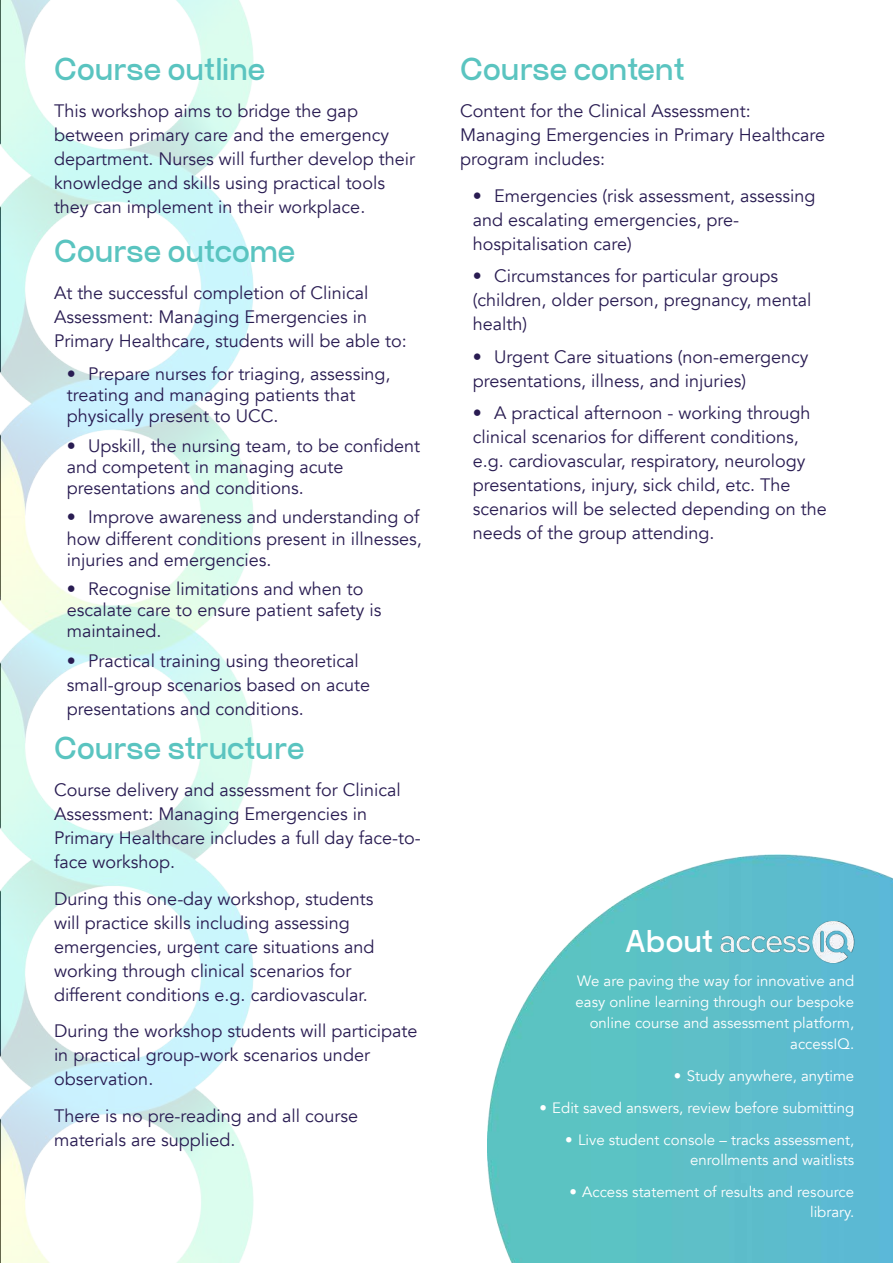
<style>
.page{position:relative;width:893px;height:1263px;background:#fff}
.page>*{position:absolute;margin:0;border:0;box-sizing:border-box;transform-origin:0 0}
.t1{font:700 30px "Craftwork Sans";color:#5ac4c0}
.t2{font:700 30px "Craftwork Sans";color:#fff}
.t3{font:18px/24px "Avenir";color:#291c52}
.t4{font:15px/21px "Avenir";color:#fff;text-align:right}
</style>
<div class="page">
<img style="left:0;top:0;width:797px;height:1263px">
<img style="left:487px;top:855px;width:406px;height:408px">
<img style="left:720px;top:921px;width:134px;height:43px">
<h1 class="t1" style="left:54px;top:52px;width:213px">Course outline</h1>
<p class="t3" style="left:54px;top:101px;width:363px">This workshop aims to bridge the gap between primary care and the emergency department. Nurses will further develop their knowledge and skills using practical tools they can implement in their workplace.</p>
<h1 class="t1" style="left:54px;top:233px;width:243px">Course outcome</h1>
<p class="t3" style="left:54px;top:282px;width:354px">At the successful completion of Clinical<br>Assessment: Managing Emergencies in<br>Primary Healthcare, students will be able to:</p>
<p class="t3" style="left:67px;top:366px;width:325px;line-height:21px">• Prepare nurses for triaging, assessing, treating and managing patients that physically present to UCC.</p>
<p class="t3" style="left:67px;top:437px;width:355px;line-height:21px">• Upskill, the nursing team, to be confident and competent in managing acute presentations and conditions.</p>
<p class="t3" style="left:67px;top:509px;width:356px;line-height:21px">• Improve awareness and understanding of how different conditions present in illnesses, injuries and emergencies.</p>
<p class="t3" style="left:67px;top:580px;width:316px;line-height:21px">• Recognise limitations and when to escalate care to ensure patient safety is maintained.</p>
<p class="t3" style="left:67px;top:650px;width:305px">• Practical training using theoretical small-group scenarios based on acute presentations and conditions.</p>
<h1 class="t1" style="left:54px;top:730px;width:252px">Course structure</h1>
<p class="t3" style="left:54px;top:779px;width:368px">Course delivery and assessment for Clinical Assessment: Managing Emergencies in Primary Healthcare includes a full day face-to&shy;face workshop.</p>
<p class="t3" style="left:54px;top:888px;width:322px">During this one-day workshop, students will practice skills including assessing emergencies, urgent care situations and working through clinical scenarios for different conditions e.g. cardiovascular.</p>
<p class="t3" style="left:54px;top:1021px;width:365px">During the workshop students will participate in practical group-work scenarios under observation.</p>
<p class="t3" style="left:54px;top:1106px;width:306px">There is no pre-reading and all course materials are supplied.</p>
<h1 class="t1" style="left:460px;top:52px;width:226px">Course content</h1>
<p class="t3" style="left:460px;top:101px;width:367px">Content for the Clinical Assessment:<br>Managing Emergencies in Primary Healthcare program includes:</p>
<p class="t3" style="left:473px;top:186px;width:344px">• Emergencies (risk assessment, assessing and escalating emergencies, pre&shy;hospitalisation care)</p>
<p class="t3" style="left:473px;top:266px;width:340px">• Circumstances for particular groups (children, older person, pregnancy, mental health)</p>
<p class="t3" style="left:473px;top:347px;width:337px">• Urgent Care situations (non-emergency presentations, illness, and injuries)</p>
<p class="t3" style="left:473px;top:403px;width:356px">• A practical afternoon - working through clinical scenarios for different conditions, e.g. cardiovascular, respiratory, neurology presentations, injury, sick child, etc. The scenarios will be selected depending on the needs of the group attending.</p>
<h1 class="t2" style="left:625px;top:923px;width:90px">About</h1>
<p class="t4" style="left:576px;top:971px;width:280px">We are paving the way for innovative and easy online learning through our bespoke online course and assessment platform, accessIQ.</p>
<p class="t4" style="left:674px;top:1067px;width:182px">• Study anywhere, anytime</p>
<p class="t4" style="left:539px;top:1099px;width:316px">• Edit saved answers, review before submitting</p>
<p class="t4" style="left:565px;top:1132px;width:290px;line-height:19.5px">• Live student console – tracks assessment, enrollments and waitlists</p>
<p class="t4" style="left:569px;top:1184px;width:286px;line-height:19.5px">• Access statement of results and resource library.</p>
</div>
